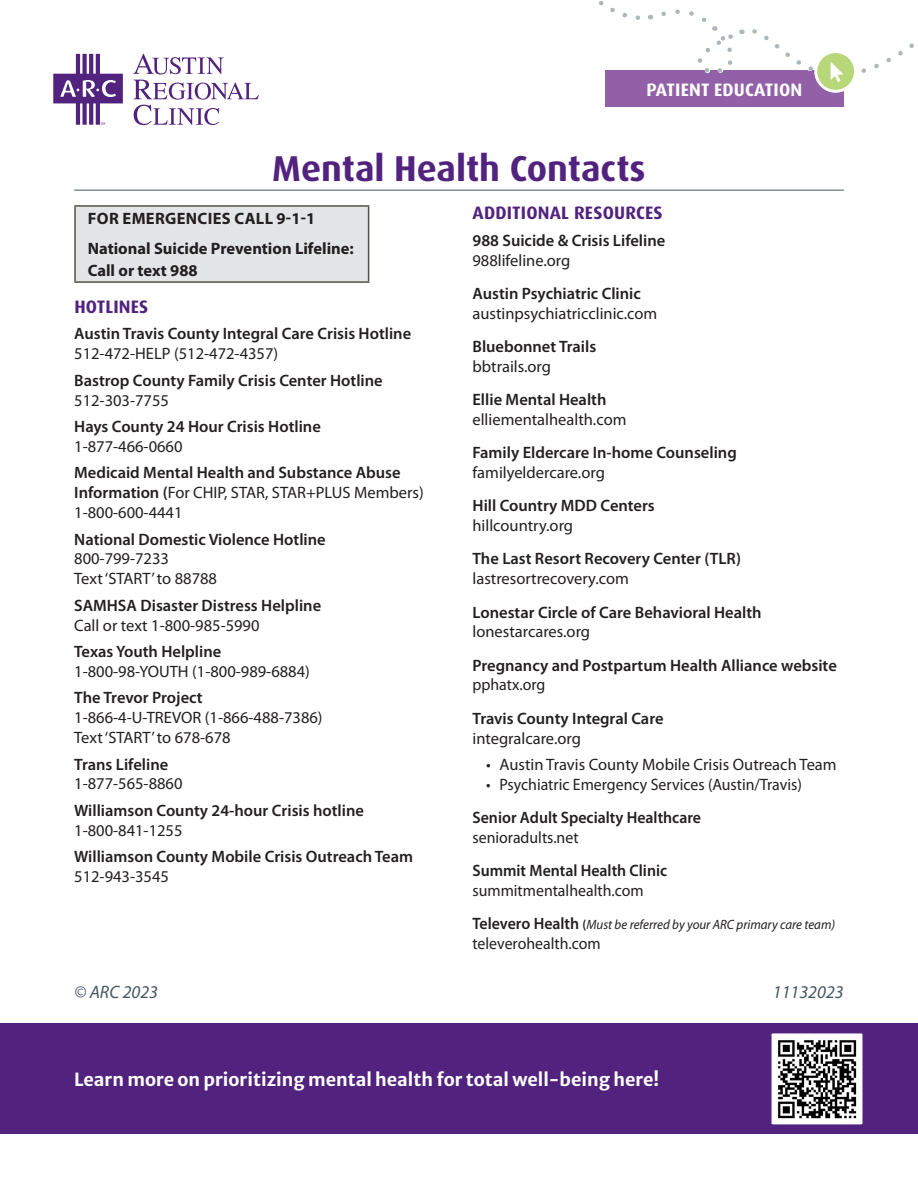
<style>
.page{position:relative;width:918px;height:1188px;background:#fff}
.page>*{position:absolute;margin:0;border:0;box-sizing:border-box;transform-origin:0 0}
.t1{font:700 36px "Dax Pro";color:#52227f}
.Headers{font:700 18px "Merriweather Sans";color:#fff}
.Headers-2{font:700 18px "Dax Pro";letter-spacing:.01em;color:#52227f}
.t2{font:700 18px "Dax Pro";letter-spacing:.01em;color:#fff}
.Date_Biline{font:italic 18px "Myriad Pro";color:#455661}
.Headers-3{font:600 16.5px/19.8px "Myriad Pro";color:#231f20}
.Sub-heads{font:600 16.5px/19.8px "Myriad Pro";color:#231f20}
.Headers-4{font:16.5px/19.8px "Myriad Pro";color:#231f20}
.Sub-heads-2{font:600 16.5px/19.8px "Myriad Pro";color:#231f20;scale:.96 1}
.Sub-heads-3{font:16.5px/19.8px "Myriad Pro";color:#231f20}
.Headers-5{font:700 16.5px/22.5px "Myriad Pro";color:#231f20}
.Headers-6{font:16.5px "Myriad Pro";color:#231f20;scale:.96 1}
.Headers-7{font:700 16.5px "Myriad Pro";letter-spacing:.02em;color:#231f20}
.Sub-heads-4{font:16.5px "Myriad Pro";color:#231f20;scale:.96 1}
.Sub-heads-5{font:italic 13.5px "Myriad Pro";color:#231f20;scale:.96 1}
.s1{font-weight:400}
.s2{font-weight:600}
.s3{font-weight:600;font-style:normal;font-size:16.5px}
.s4{font-weight:600;font-style:normal}
</style>
<div class="page">
<svg style="left:599px;top:1px;width:315px;height:106px"></svg>
<svg style="left:133px;top:54px;width:126px;height:71px"></svg>
<svg style="left:53px;top:54px;width:70px;height:71px"></svg>
<hr style="left:74px;top:190px;width:770px;height:1px;background:#455661">
<div style="left:75px;top:206px;width:294px;height:76px;background:#e4e5e6"></div>
<hr style="left:74px;top:205px;width:295px;height:2px;background:#535249">
<hr style="left:74px;top:207px;width:2px;height:74px;background:#535249">
<hr style="left:368px;top:207px;width:1px;height:74px;background:#535249">
<hr style="left:74px;top:281px;width:295px;height:2px;background:#535249">
<div style="left:0;top:1024px;width:918px;height:110px;background:#52227f"></div>
<img style="left:772px;top:1033px;width:90px;height:91px">
<p class="t2" style="left:647px;top:78px;width:157px">PATIENT EDUCATION</p>
<p class="t1" style="left:272px;top:146px;width:375px">Mental Health Contacts</p>
<p class="Headers-7" style="left:88px;top:208px;width:229px">FOR EMERGENCIES CALL 9-1-1</p>
<p class="Headers-5" style="left:88px;top:236px;width:268px">National Suicide Prevention Lifeline:<br>Call or text 988</p>
<p class="Headers-2" style="left:74px;top:295px;width:76px">HOTLINES</p>
<p class="Headers-3" style="left:74px;top:324px;width:338px">Austin Travis County Integral Care Crisis Hotline<br><span class="s1">512-472-HELP (512-472-4357)</span></p>
<p class="Headers-3" style="left:74px;top:370px;width:310px">Bastrop County Family Crisis Center Hotline<br><span class="s1">512-303-7755</span></p>
<p class="Headers-3" style="left:74px;top:416px;width:248px">Hays County 24 Hour Crisis Hotline<br><span class="s1">1-877-466-0660</span></p>
<p class="Headers-3" style="left:74px;top:463px;width:351px">Medicaid Mental Health and Substance Abuse<br>Information (<span class="s1">For CHIP, STAR, STAR+PLUS Members)<br>1-800-600-4441</span></p>
<p class="Headers-3" style="left:74px;top:529px;width:253px">National Domestic Violence Hotline<br><span class="s1">800-799-7233<br>Text ‘START’ to 88788</span></p>
<p class="Headers-3" style="left:74px;top:595px;width:248px">SAMHSA Disaster Distress Helpline<br><span class="s1">Call or text 1-800-985-5990</span></p>
<p class="Headers-4" style="left:74px;top:641px;width:237px"><span class="s2">Texas Youth Helpline<br></span>1-800-98-YOUTH (1-800-989-6884)</p>
<p class="Headers-4" style="left:74px;top:688px;width:250px"><span class="s2">The Trevor Project<br></span>1-866-4-U-TREVOR (1-866-488-7386)<br>Text ‘START’ to 678-678</p>
<p class="Headers-4" style="left:74px;top:754px;width:110px"><span class="s2">Trans Lifeline<br></span>1-877-565-8860</p>
<p class="Headers-3" style="left:74px;top:800px;width:291px">Williamson County 24-hour Crisis hotline<br><span class="s1">1-800-841-1255</span></p>
<p class="Headers-3" style="left:74px;top:846px;width:340px">Williamson County Mobile Crisis Outreach Team<br><span class="s1">512-943-3545</span></p>
<p class="Headers-2" style="left:473px;top:201px;width:192px">ADDITIONAL RESOURCES</p>
<p class="Sub-heads" style="left:472px;top:230px;width:194px">988 Suicide &amp; Crisis Lifeline<br><span class="s1">988lifeline.org</span></p>
<p class="Sub-heads-3" style="left:472px;top:283px;width:186px"><span class="s2">Austin Psychiatric Clinic </span>austinpsychiatricclinic.com</p>
<p class="Sub-heads" style="left:472px;top:336px;width:125px">Bluebonnet Trails <span class="s1">bbtrails.org</span></p>
<p class="Sub-heads-3" style="left:472px;top:389px;width:156px"><span class="s2">Ellie Mental Health </span>elliementalhealth.com</p>
<p class="Sub-heads" style="left:472px;top:442px;width:266px">Family Eldercare In-home Counseling <span class="s1">familyeldercare.org</span></p>
<p class="Sub-heads" style="left:472px;top:496px;width:184px">Hill Country MDD Centers <span class="s1">hillcountry.org</span></p>
<p class="Sub-heads" style="left:472px;top:549px;width:270px">The Last Resort Recovery Center (TLR) <span class="s1">lastresortrecovery.com</span></p>
<p class="Sub-heads" style="left:472px;top:602px;width:291px">Lonestar Circle of Care Behavioral Health <span class="s1">lonestarcares.org</span></p>
<p class="Sub-heads" style="left:472px;top:655px;width:366px">Pregnancy and Postpartum Health Alliance website <span class="s1">pphatx.org</span></p>
<p class="Sub-heads" style="left:472px;top:708px;width:193px">Travis County Integral Care <span class="s1">integralcare.org</span></p>
<p class="Headers-4" style="left:486px;top:754px;width:352px">• Austin Travis County Mobile Crisis Outreach Team</p>
<p class="Headers-6" style="left:486px;top:774px;width:331px">• Psychiatric Emergency Services (Austin/Travis)</p>
<p class="Sub-heads-2" style="left:472px;top:807px;width:240px">Senior Adult Specialty Healthcare <span class="s1">senioradults.net</span></p>
<p class="Sub-heads-2" style="left:472px;top:860px;width:204px">Summit Mental Health Clinic <span class="s1">summitmentalhealth.com</span></p>
<p class="Sub-heads-5" style="left:472px;top:917px;width:379px"><span class="s3">Televero Health</span> <span class="s4">(</span>Must be referred by your ARC primary care team)</p>
<p class="Sub-heads-4" style="left:472px;top:934px;width:135px">televerohealth.com</p>
<p class="Date_Biline" style="left:74px;top:981px;width:85px">© ARC 2023</p>
<p class="Date_Biline" style="left:773px;top:981px;width:72px">11132023</p>
<p class="Headers" style="left:74px;top:1064px;width:587px">Learn more on prioritizing mental health for total well-being here!</p>
</div>
